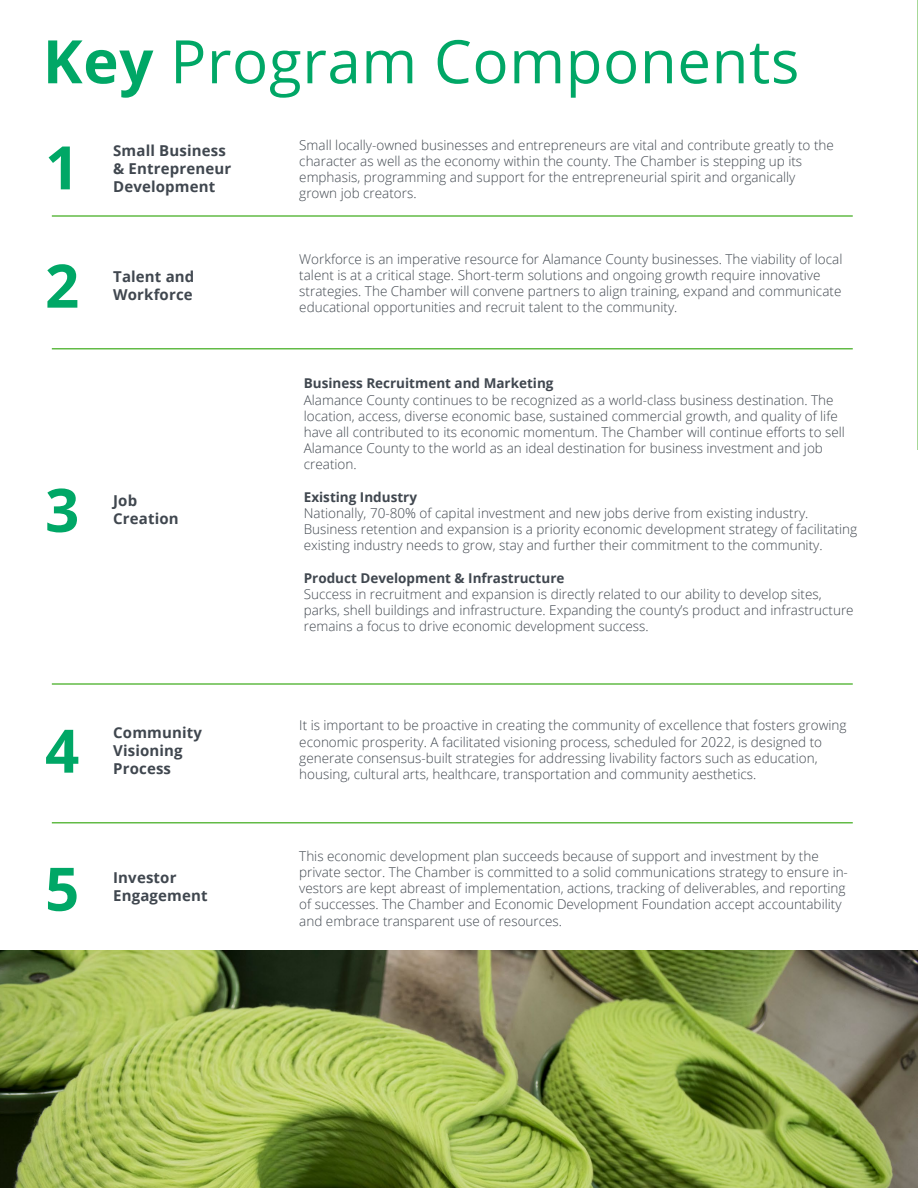
<style>
.page{position:relative;width:918px;height:1188px;background:#fff}
.page>*{position:absolute;margin:0;border:0;box-sizing:border-box;transform-origin:0 0}
.t1{font:60px/106.1px "Open Sans";letter-spacing:.01em;color:#00a766}
.t2{font:700 60px "Open Sans";color:#00a766}
.t3{font:700 15px/18px "Open Sans";letter-spacing:.01em;color:#40474f}
.t4{font:300 13.5px/16.2px "Open Sans";color:#40474f}
.t5{font:700 13.5px "Open Sans";color:#40474f}
.s1{font-weight:700}
</style>
<div class="page">
<hr style="left:52px;top:215px;width:801px;height:2px;background:#62bb46">
<hr style="left:52px;top:348px;width:801px;height:2px;background:#62bb46">
<hr style="left:52px;top:683px;width:801px;height:2px;background:#62bb46">
<hr style="left:52px;top:822px;width:801px;height:2px;background:#62bb46">
<img style="left:0;top:950px;width:918px;height:238px">
<svg style="left:917px;top:0;width:1px;height:450px"></svg>
<h1 class="t1" style="left:43px;top:7px;width:758px"><span class="s1">Key</span> Program Components<br><span class="s1">1</span></h1>
<p class="t4" style="left:299px;top:136px;width:536px">Small locally-owned businesses and entrepreneurs are vital and contribute greatly to the character as well as the economy within the county. The Chamber is stepping up its emphasis, programming and support for the entrepreneurial spirit and organically grown job creators.</p>
<p class="t3" style="left:113px;top:141px;width:120px">Small Business &amp; Entrepreneur<br>Development</p>
<h1 class="t2" style="left:45px;top:244px;width:36px">2</h1>
<p class="t4" style="left:299px;top:250px;width:545px">Workforce is an imperative resource for Alamance County businesses. The viability of local talent is at a critical stage. Short-term solutions and ongoing growth require innovative strategies. The Chamber will convene partners to align training, expand and communicate educational opportunities and recruit talent to the community.</p>
<p class="t3" style="left:113px;top:267px;width:83px">Talent and<br>Workforce</p>
<h1 class="t2" style="left:45px;top:468px;width:36px">3</h1>
<p class="t3" style="left:113px;top:492px;width:67px">Job<br>Creation</p>
<p class="t5" style="left:304px;top:374px;width:251px">Business Recruitment and Marketing</p>
<p class="t4" style="left:304px;top:391px;width:543px">Alamance County continues to be recognized as a world-class business destination. The location, access, diverse economic base, sustained commercial growth, and quality of life have all contributed to its economic momentum. The Chamber will continue efforts to sell Alamance County to the world as an ideal destination for business investment and job creation.</p>
<p class="t5" style="left:304px;top:487px;width:115px">Existing Industry</p>
<p class="t4" style="left:304px;top:505px;width:555px">Nationally, 70-80% of capital investment and new jobs derive from existing industry.<br>Business retention and expansion is a priority economic development strategy of facilitating existing industry needs to grow, stay and further their commitment to the community.</p>
<p class="t5" style="left:304px;top:568px;width:262px">Product Development &amp; Infrastructure</p>
<p class="t4" style="left:304px;top:586px;width:551px">Success in recruitment and expansion is directly related to our ability to develop sites, parks, shell buildings and infrastructure. Expanding the county’s product and infrastructure remains a focus to drive economic development success.</p>
<h1 class="t2" style="left:45px;top:709px;width:36px">4</h1>
<p class="t4" style="left:299px;top:717px;width:549px">It is important to be proactive in creating the community of excellence that fosters growing economic prosperity. A facilitated visioning process, scheduled for 2022, is designed to generate consensus-built strategies for addressing livability factors such as education, housing, cultural arts, healthcare, transportation and community aesthetics.</p>
<p class="t3" style="left:113px;top:723px;width:90px">Community<br>Visioning<br>Process</p>
<h1 class="t2" style="left:45px;top:847px;width:36px">5</h1>
<p class="t3" style="left:113px;top:869px;width:96px">Investor<br>Engagement</p>
<p class="t4" style="left:299px;top:847px;width:550px">This economic development plan succeeds because of support and investment by the private sector. The Chamber is committed to a solid communications strategy to ensure in&shy;vestors are kept abreast of implementation, actions, tracking of deliverables, and reporting of successes. The Chamber and Economic Development Foundation accept accountability and embrace transparent use of resources.</p>
</div>
